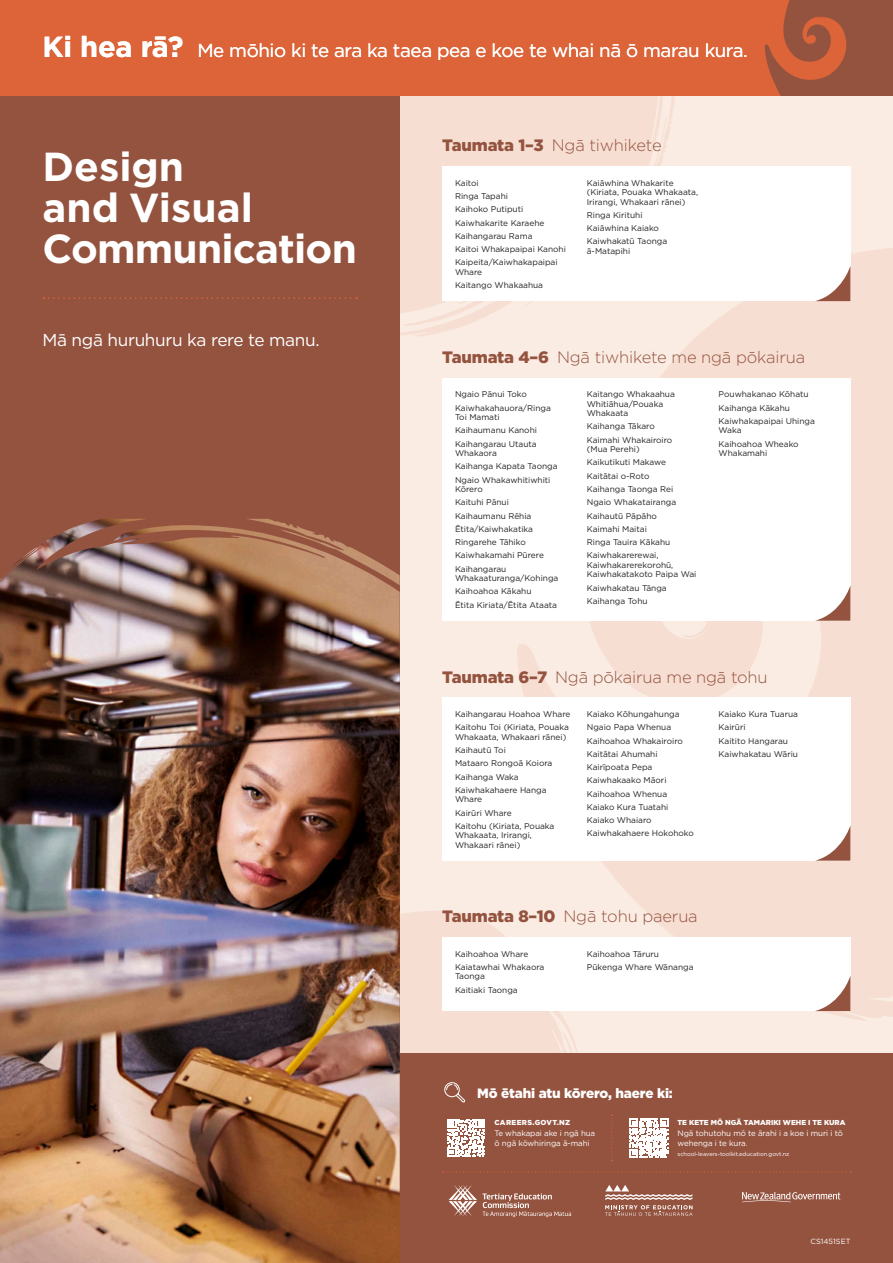
<style>
.page{position:relative;width:893px;height:1263px;background:#faece3}
.page>*{position:absolute;margin:0;border:0;box-sizing:border-box;transform-origin:0 0}
.t1{font:700 40.5px/41.2px "Gotham";letter-spacing:-.02em;color:#fff}
.where_to{font:18.75px "Gotham";letter-spacing:-.02em;color:#fff}
.Whakatauki_Small_Mao{font:17.25px "Gotham";letter-spacing:-.02em;color:#fff}
.t2{font:300 16.5px "Gotham";letter-spacing:-.01em;color:#94533f}
.t3{font:900 13.5px "Gotham";letter-spacing:-.01em;color:#fff}
.Small_body{font:8.32px/9.4px "Gotham";color:#231f20}
.t4{font:7.95px/10.1px "Gotham";letter-spacing:-.01em;color:#fff}
.t5{font:7.5px "Gotham";color:#fff}
.t6{font:900 7.2px "Gotham";color:#fff}
.t7{font:900 7.2px "Gotham";letter-spacing:.05em;color:#fff}
.t8{font:5.78px "Gotham";letter-spacing:-.01em;color:#fff}
.s1{font-weight:700;font-size:28.95px}
.s2{font-weight:900}
</style>
<div class="page">
<svg style="left:400px;top:911px;width:184px;height:143px;fill:#f7ded2"></svg>
<svg style="left:400px;top:96px;width:275px;height:240px;fill:#f7ded2"></svg>
<svg style="left:517px;top:246px;width:376px;height:775px;fill:#f7ded2"></svg>
<div style="left:0;top:1054px;width:893px;height:209px;background:#94533f"></div>
<div style="left:0;top:0;width:400px;height:1263px;background:#94533f"></div>
<div style="left:0;top:0;width:893px;height:96px;background:#dc6438"></div>
<svg style="left:765px;top:0;width:128px;height:96px"></svg>
<img style="left:0;top:519px;width:400px;height:744px">
<svg style="left:605px;top:1185px;width:87px;height:31px"></svg>
<img style="left:448px;top:1185px;width:124px;height:33px">
<svg style="left:742px;top:1192px;width:98px;height:10px"></svg>
<svg style="left:630px;top:1119px;width:38px;height:38px"></svg>
<svg style="left:447px;top:1119px;width:38px;height:38px"></svg>
<svg style="left:444px;top:1082px;width:21px;height:20px"></svg>
<svg style="left:443px;top:1171px;width:408px;height:2px"></svg>
<svg style="left:611px;top:1115px;width:2px;height:46px"></svg>
<div style="left:442px;top:166px;width:408px;height:135px;background:#fff"></div>
<div style="left:442px;top:937px;width:408px;height:74px;background:#fff"></div>
<div style="left:442px;top:697px;width:408px;height:164px;background:#fff"></div>
<div style="left:442px;top:378px;width:408px;height:243px;background:#fff"></div>
<svg style="left:44px;top:297px;width:313px;height:2px"></svg>
<svg style="left:815px;top:827px;width:35px;height:34px"></svg>
<svg style="left:815px;top:977px;width:35px;height:34px"></svg>
<svg style="left:815px;top:587px;width:35px;height:34px"></svg>
<svg style="left:816px;top:267px;width:34px;height:34px"></svg>
<p class="where_to" style="left:43px;top:39px;width:707px"><span class="s1">Ki hea rā?</span> Me mōhio ki te ara ka taea pea e koe te whai nā ō marau kura.</p>
<p class="t1" style="left:43px;top:145px;width:316px">Design<br>and Visual<br>Communication</p>
<p class="Whakatauki_Small_Mao" style="left:43px;top:329px;width:279px">Mā ngā huruhuru ka rere te manu.</p>
<h1 class="t2" style="left:442px;top:135px;width:221px"><span class="s2">Taumata 1–3</span> Ngā tiwhikete</h1>
<p class="Small_body" style="left:455px;top:178px;width:25px">Kaitoi</p>
<p class="Small_body" style="left:455px;top:191px;width:54px">Ringa Tapahi</p>
<p class="Small_body" style="left:455px;top:204px;width:70px">Kaihoko Putiputi</p>
<p class="Small_body" style="left:455px;top:218px;width:91px">Kaiwhakarite Karaehe</p>
<p class="Small_body" style="left:455px;top:231px;width:79px">Kaihangarau Rama</p>
<p class="Small_body" style="left:455px;top:244px;width:112px">Kaitoi Whakapaipai Kanohi</p>
<p class="Small_body" style="left:455px;top:258px;width:104px">Kaipeita/Kaiwhakapaipai<br>Whare</p>
<p class="Small_body" style="left:455px;top:280px;width:90px">Kaitango Whakaahua</p>
<p class="Small_body" style="left:587px;top:178px;width:113px">Kaiāwhina Whakarite (Kiriata, Pouaka Whakaata,<br>Irirangi, Whakaari rānei)</p>
<p class="Small_body" style="left:587px;top:210px;width:57px">Ringa Kirituhi</p>
<p class="Small_body" style="left:587px;top:223px;width:74px">Kaiāwhina Kaiako</p>
<p class="Small_body" style="left:587px;top:237px;width:82px">Kaiwhakatū Taonga ā-Matapihi</p>
<h1 class="t2" style="left:442px;top:347px;width:364px"><span class="s2">Taumata 4–6</span> Ngā tiwhikete me ngā pōkairua</h1>
<p class="Small_body" style="left:455px;top:389px;width:73px">Ngaio Pānui Toko</p>
<p class="Small_body" style="left:455px;top:403px;width:97px">Kaiwhakahauora/Ringa<br>Toi Mamati</p>
<p class="Small_body" style="left:455px;top:425px;width:84px">Kaihaumanu Kanohi</p>
<p class="Small_body" style="left:455px;top:439px;width:83px">Kaihangarau Utauta<br>Whakaora</p>
<p class="Small_body" style="left:455px;top:461px;width:104px">Kaihanga Kapata Taonga</p>
<p class="Small_body" style="left:455px;top:475px;width:97px">Ngaio Whakawhitiwhiti<br>Kōrero</p>
<p class="Small_body" style="left:455px;top:497px;width:55px">Kaituhi Pānui</p>
<p class="Small_body" style="left:455px;top:511px;width:78px">Kaihaumanu Rēhia</p>
<p class="Small_body" style="left:455px;top:524px;width:80px">Ētita/Kaiwhakatika</p>
<p class="Small_body" style="left:455px;top:537px;width:72px">Ringarehe Tāhiko</p>
<p class="Small_body" style="left:455px;top:550px;width:90px">Kaiwhakamahi Pūrere</p>
<p class="Small_body" style="left:455px;top:564px;width:105px">Kaihangarau<br>Whakaaturanga/Kohinga</p>
<p class="Small_body" style="left:455px;top:586px;width:78px">Kaihoahoa Kākahu</p>
<p class="Small_body" style="left:455px;top:600px;width:104px">Ētita Kiriata/Ētita Ataata</p>
<p class="Small_body" style="left:587px;top:389px;width:90px">Kaitango Whakaahua<br>Whitiāhua/Pouaka<br>Whakaata</p>
<p class="Small_body" style="left:587px;top:422px;width:70px">Kaihanga Tākaro</p>
<p class="Small_body" style="left:587px;top:435px;width:87px">Kaimahi Whakairoiro (Mua Perehi)</p>
<p class="Small_body" style="left:587px;top:458px;width:81px">Kaikutikuti Makawe</p>
<p class="Small_body" style="left:587px;top:471px;width:64px">Kaitātai o-Roto</p>
<p class="Small_body" style="left:587px;top:484px;width:88px">Kaihanga Taonga Rei</p>
<p class="Small_body" style="left:587px;top:497px;width:91px">Ngaio Whakatairanga</p>
<p class="Small_body" style="left:587px;top:511px;width:72px">Kaihautū Pāpāho</p>
<p class="Small_body" style="left:587px;top:524px;width:62px">Kaimahi Maitai</p>
<p class="Small_body" style="left:587px;top:537px;width:85px">Ringa Tauira Kākahu</p>
<p class="Small_body" style="left:587px;top:550px;width:111px">Kaiwhakarerewai,<br>Kaiwhakarerekorohū,<br>Kaiwhakatakoto Paipa Wai</p>
<p class="Small_body" style="left:587px;top:583px;width:81px">Kaiwhakatau Tānga</p>
<p class="Small_body" style="left:587px;top:596px;width:62px">Kaihanga Tohu</p>
<p class="Small_body" style="left:719px;top:389px;width:91px">Pouwhakanao Kōhatu</p>
<p class="Small_body" style="left:719px;top:403px;width:73px">Kaihanga Kākahu</p>
<p class="Small_body" style="left:719px;top:416px;width:98px">Kaiwhakapaipai Uhinga<br>Waka</p>
<p class="Small_body" style="left:719px;top:439px;width:81px">Kaihoahoa Wheako<br>Whakamahi</p>
<h1 class="t2" style="left:442px;top:666px;width:327px"><span class="s2">Taumata 6–7</span> Ngā pōkairua me ngā tohu</h1>
<p class="Small_body" style="left:455px;top:709px;width:117px">Kaihangarau Hoahoa Whare</p>
<p class="Small_body" style="left:455px;top:722px;width:115px">Kaitohu Toi (Kiriata, Pouaka<br>Whakaata, Whakaari rānei)</p>
<p class="Small_body" style="left:455px;top:745px;width:52px">Kaihautū Toi</p>
<p class="Small_body" style="left:455px;top:758px;width:99px">Mataaro Rongoā Koiora</p>
<p class="Small_body" style="left:455px;top:772px;width:65px">Kaihanga Waka</p>
<p class="Small_body" style="left:455px;top:785px;width:93px">Kaiwhakahaere Hanga<br>Whare</p>
<p class="Small_body" style="left:455px;top:808px;width:58px">Kairūri Whare</p>
<p class="Small_body" style="left:455px;top:821px;width:101px">Kaitohu (Kiriata, Pouaka<br>Whakaata, Irirangi,<br>Whakaari rānei)</p>
<p class="Small_body" style="left:587px;top:709px;width:94px">Kaiako Kōhungahunga</p>
<p class="Small_body" style="left:587px;top:722px;width:86px">Ngaio Papa Whenua</p>
<p class="Small_body" style="left:587px;top:736px;width:98px">Kaihoahoa Whakairoiro</p>
<p class="Small_body" style="left:587px;top:749px;width:72px">Kaitātai Ahumahi</p>
<p class="Small_body" style="left:587px;top:762px;width:67px">Kairīpoata Pepa</p>
<p class="Small_body" style="left:587px;top:775px;width:81px">Kaiwhakaako Māori</p>
<p class="Small_body" style="left:587px;top:789px;width:82px">Kaihoahoa Whenua</p>
<p class="Small_body" style="left:587px;top:802px;width:83px">Kaiako Kura Tuatahi</p>
<p class="Small_body" style="left:587px;top:815px;width:66px">Kaiako Whaiaro</p>
<p class="Small_body" style="left:587px;top:829px;width:109px">Kaiwhakahaere Hokohoko</p>
<p class="Small_body" style="left:719px;top:709px;width:81px">Kaiako Kura Tuarua</p>
<p class="Small_body" style="left:719px;top:722px;width:28px">Kairūri</p>
<p class="Small_body" style="left:719px;top:736px;width:71px">Kaitito Hangarau</p>
<p class="Small_body" style="left:719px;top:749px;width:81px">Kaiwhakatau Wāriu</p>
<h1 class="t2" style="left:442px;top:906px;width:257px"><span class="s2">Taumata 8–10</span> Ngā tohu paerua</h1>
<p class="Small_body" style="left:455px;top:949px;width:75px">Kaihoahoa Whare</p>
<p class="Small_body" style="left:455px;top:962px;width:91px">Kaiatawhai Whakaora<br>Taonga</p>
<p class="Small_body" style="left:455px;top:985px;width:64px">Kaitiaki Taonga</p>
<p class="Small_body" style="left:587px;top:949px;width:74px">Kaihoahoa Tāruru</p>
<p class="Small_body" style="left:587px;top:962px;width:108px">Pūkenga Whare Wānanga</p>
<h3 class="t3" style="left:477px;top:1083px;width:197px">Mō ētahi atu kōrero, haere ki:</h3>
<p class="t7" style="left:494px;top:1117px;width:78px">CAREERS.GOVT.NZ</p>
<p class="t4" style="left:494px;top:1128px;width:102px">Te whakapai ake i ngā hua ō ngā kōwhiringa ā-mahi</p>
<p class="t6" style="left:677px;top:1117px;width:169px">TE KETE MŌ NGĀ TAMARIKI WEHE I TE KURA</p>
<p class="t4" style="left:677px;top:1128px;width:167px">Ngā tohutohu mō te ārahi i a koe i muri i tō wehenga i te kura.</p>
<p class="t8" style="left:677px;top:1150px;width:113px">school-leavers-toolkit.education.govt.nz</p>
<p class="t5" style="left:810px;top:1237px;width:41px">CS1451SET</p>
</div>
